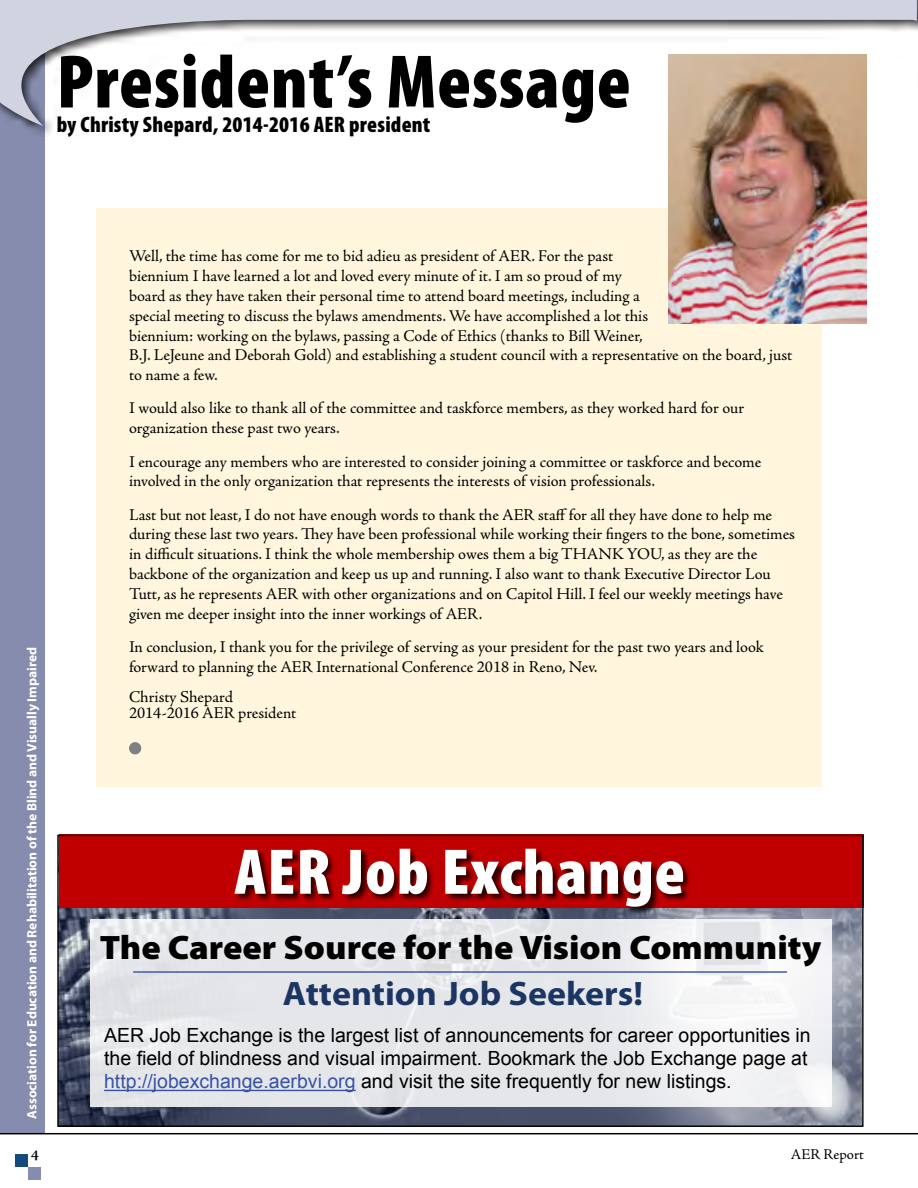
<style>
.page{position:relative;width:918px;height:1188px;background:#fff}
.page>*{position:absolute;margin:0;border:0;box-sizing:border-box;transform-origin:0 0}
.Head_5{font:900 condensed 76.5px "Myriad Pro";letter-spacing:.01em;color:#000}
.Head_5-2{font:900 condensed 65.1px "Myriad Pro";letter-spacing:.01em;color:#fff;scale:1.06 1}
.t1{font:900 34.05px "Myriad Pro";color:#000;scale:1.06 1}
.t2{font:700 34.05px "Myriad Pro";color:#1c3664;scale:1.06 1}
.t3{font:900 condensed 22.5px "Myriad Pro";letter-spacing:.01em;color:#000}
.t4{font:19.5px/23.4px "Arial";color:#000}
.Body2{font:16.5px/19.8px "Adobe Jenson Pro";letter-spacing:-.005em;color:#000}
.t5{font:15px "Adobe Jenson Pro";letter-spacing:-.005em;color:#000}
.t6{font:600 15px "Adobe Jenson Pro";color:#000}
.t7{font:700 13.5px "Myriad Pro";color:#fff}
.s1{color:#3953a4}
</style>
<div class="page">
<div style="left:0;top:0;width:45px;height:1134px;background:#858cad"></div>
<div style="left:28px;top:1167px;width:12px;height:13px;background:#858cad"></div>
<div style="left:15px;top:1154px;width:13px;height:13px;background:#174a7c"></div>
<div style="left:0;top:0;width:918px;height:136px;background:#000;opacity:.75"></div>
<svg style="left:0;top:0;width:916px;height:126px"></svg>
<hr style="left:916px;top:0;width:2px;height:136px;background:#000;opacity:.75">
<svg style="left:917px;top:0;width:1px;height:126px"></svg>
<hr style="left:0;top:1133px;width:918px;height:1px;background:#000">
<div style="left:96px;top:208px;width:726px;height:578px;background:#fff6dd"></div>
<div style="left:129px;top:742px;width:12px;height:12px;background:#7e8083;border-radius:50%"></div>
<img style="left:668px;top:54px;width:199px;height:270px">
<img style="left:59px;top:908px;width:803px;height:217px">
<div style="left:90px;top:919px;width:742px;height:188px;background:linear-gradient(to right,#e0e2e6,#f0f1f2)"></div>
<div style="left:59px;top:835px;width:805px;height:73px;background:#c00000"></div>
<div style="left:235px;top:850px;width:455px;height:65px;background:#000;opacity:.75"></div>
<hr style="left:104px;top:1090px;width:252px;height:1px;background:#3953a4">
<hr style="left:133px;top:971px;width:654px;height:2px;background:#3953a4">
<h1 class="Head_5" style="left:57px;top:33px;width:576px">President’s Message</h1>
<h2 class="t3" style="left:57px;top:110px;width:375px">by Christy Shepard, 2014-2016 AER president</h2>
<p class="t7" style="left:23px;top:1119px;width:473px;rotate:-90deg">Association for Education and Rehabilitation of the Blind and Visually Impaired</p>
<p class="Body2" style="left:129px;top:247px;width:665px">Well, the time has come for me to bid adieu as president of AER. For the past<br>biennium I have learned a lot and loved every minute of it. I am so proud of my<br>board as they have taken their personal time to attend board meetings, including a<br>special meeting to discuss the bylaws amendments. We have accomplished a lot this<br>biennium: working on the bylaws, passing a Code of Ethics (thanks to Bill Weiner,<br>B.J. LeJeune and Deborah Gold) and establishing a student council with a representative on the board, just to name a few.</p>
<p class="Body2" style="left:129px;top:399px;width:617px">I would also like to thank all of the committee and taskforce members, as they worked hard for our organization these past two years.</p>
<p class="Body2" style="left:129px;top:452px;width:634px">I encourage any members who are interested to consider joining a committee or taskforce and become involved in the only organization that represents the interests of vision professionals.</p>
<p class="Body2" style="left:129px;top:505px;width:668px">Last but not least, I do not have enough words to thank the AER staff for all they have done to help me during these last two years. They have been professional while working their fingers to the bone, sometimes in difficult situations. I think the whole membership owes them a big THANK YOU, as they are the backbone of the organization and keep us up and running. I also want to thank Executive Director Lou Tutt, as he represents AER with other organizations and on Capitol Hill. I feel our weekly meetings have given me deeper insight into the inner workings of AER.</p>
<p class="Body2" style="left:129px;top:637px;width:636px">In conclusion, I thank you for the privilege of serving as your president for the past two years and look forward to planning the AER International Conference 2018 in Reno, Nev.</p>
<p class="Body2" style="left:129px;top:689px;width:169px;line-height:16.5px">Christy Shepard<br>2014-2016 AER president</p>
<h1 class="Head_5-2" style="left:234px;top:830px;width:427px">AER Job Exchange</h1>
<h2 class="t1" style="left:100px;top:924px;width:682px">The Career Source for the Vision Community</h2>
<h2 class="t2" style="left:283px;top:972px;width:341px">Attention Job Seekers!</h2>
<p class="t4" style="left:104px;top:1023px;width:708px">AER Job Exchange is the largest list of announcements for career opportunities in the field of blindness and visual impairment. Bookmark the Job Exchange page at <span class="s1">http://jobexchange.aerbvi.org</span> and visit the site frequently for new listings.</p>
<p class="t6" style="left:31px;top:1146px;width:9px">4</p>
<p class="t5" style="left:791px;top:1146px;width:75px">AER Report</p>
</div>
